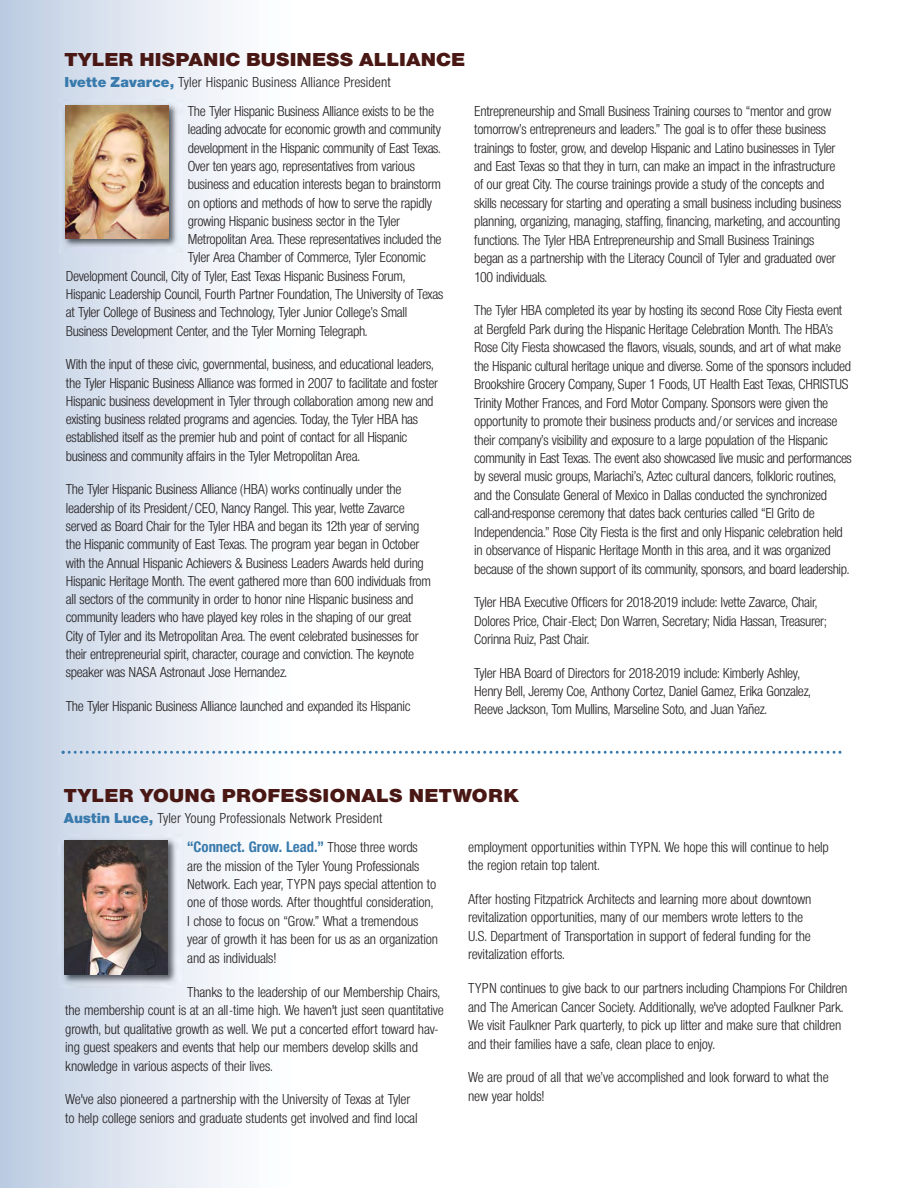
<style>
.page{position:relative;width:918px;height:1188px;background:#fff}
.page>*{position:absolute;margin:0;border:0;box-sizing:border-box;transform-origin:0 0}
.t1{font:19.5px "Nimbus San Nov T Blac";letter-spacing:.005em;color:#4a1814;scale:1.1 1}
.t2{font:700 condensed 15.75px "Nimbus San Nov T";color:#387aac}
.t3{font:condensed 15px/18.5px "Nimbus San Nov T";letter-spacing:-.02em;color:#231f20}
.t4{font:condensed 15px "Nimbus San Nov T";letter-spacing:.005em;color:#231f20}
.s1{font-family:"Nimbus San Nov T Blac";font-stretch:normal;color:#387aac}
.s2{font-weight:400;font-size:15px;color:#231f20}
</style>
<div class="page">
<img style="left:59px;top:100px;width:123px;height:153px">
<img style="left:65px;top:106px;width:103px;height:132px">
<img style="left:58px;top:835px;width:123px;height:153px">
<img style="left:64px;top:840px;width:104px;height:135px">
<svg style="left:62px;top:751px;width:779px;height:3px"></svg>
<h1 class="t1" style="left:65px;top:53px;width:366px">TYLER HISPANIC BUSINESS ALLIANCE</h1>
<p class="t4" style="left:64px;top:74px;width:328px"><span class="s1">Ivette Zavarce,</span> Tyler Hispanic Business Alliance President</p>
<p class="t3" style="left:188px;top:102px;width:248px">The Tyler Hispanic Business Alliance exists to be the</p>
<p class="t3" style="left:188px;top:120px;width:254px">leading advocate for economic growth and community</p>
<p class="t3" style="left:188px;top:138px;width:254px">development in the Hispanic community of East Texas.</p>
<p class="t3" style="left:188px;top:157px;width:229px">Over ten years ago, representatives from various</p>
<p class="t3" style="left:188px;top:175px;width:255px">business and education interests began to brainstorm</p>
<p class="t3" style="left:188px;top:193px;width:245px">on options and methods of how to serve the rapidly</p>
<p class="t3" style="left:188px;top:212px;width:214px">growing Hispanic business sector in the Tyler</p>
<p class="t3" style="left:188px;top:230px;width:255px">Metropolitan Area. These representatives included the</p>
<p class="t3" style="left:188px;top:248px;width:240px">Tyler Area Chamber of Commerce, Tyler Economic</p>
<p class="t3" style="left:66px;top:267px;width:341px">Development Council, City of Tyler, East Texas Hispanic Business Forum,</p>
<p class="t3" style="left:66px;top:285px;width:379px">Hispanic Leadership Council, Fourth Partner Foundation, The University of Texas</p>
<p class="t3" style="left:66px;top:303px;width:343px">at Tyler College of Business and Technology, Tyler Junior College’s Small</p>
<p class="t3" style="left:66px;top:321px;width:303px">Business Development Center, and the Tyler Morning Telegraph.</p>
<p class="t3" style="left:66px;top:355px;width:374px">With the input of these civic, governmental, business, and educational leaders, the Tyler Hispanic Business Alliance was formed in 2007 to facilitate and foster Hispanic business development in Tyler through collaboration among new and existing business related programs and agencies. Today, the Tyler HBA has established itself as the premier hub and point of contact for all Hispanic business and community affairs in the Tyler Metropolitan Area.</p>
<p class="t3" style="left:66px;top:480px;width:366px">The Tyler Hispanic Business Alliance (HBA) works continually under the leadership of its President/CEO, Nancy Rangel. This year, Ivette Zavarce served as Board Chair for the Tyler HBA and began its 12th year of serving the Hispanic community of East Texas. The program year began in October with the Annual Hispanic Achievers &amp; Business Leaders Awards held during Hispanic Heritage Month. The event gathered more than 600 individuals from all sectors of the community in order to honor nine Hispanic business and community leaders who have played key roles in the shaping of our great City of Tyler and its Metropolitan Area. The event celebrated businesses for their entrepreneurial spirit, character, courage and conviction. The keynote speaker was NASA Astronaut Jose Hernandez.</p>
<p class="t3" style="left:66px;top:697px;width:346px">The Tyler Hispanic Business Alliance launched and expanded its Hispanic</p>
<p class="t3" style="left:474px;top:102px;width:369px">Entrepreneurship and Small Business Training courses to “mentor and grow tomorrow’s entrepreneurs and leaders.” The goal is to offer these business trainings to foster, grow, and develop Hispanic and Latino businesses in Tyler and East Texas so that they in turn, can make an impact in the infrastructure of our great City. The course trainings provide a study of the concepts and skills necessary for starting and operating a small business including business planning, organizing, managing, staffing, financing, marketing, and accounting functions. The Tyler HBA Entrepreneurship and Small Business Trainings began as a partnership with the Literacy Council of Tyler and graduated over 100 individuals.</p>
<p class="t3" style="left:474px;top:301px;width:379px">The Tyler HBA completed its year by hosting its second Rose City Fiesta event at Bergfeld Park during the Hispanic Heritage Celebration Month. The HBA’s Rose City Fiesta showcased the flavors, visuals, sounds, and art of what make the Hispanic cultural heritage unique and diverse. Some of the sponsors included Brookshire Grocery Company, Super 1 Foods, UT Health East Texas, CHRISTUS Trinity Mother Frances, and Ford Motor Company. Sponsors were given the opportunity to promote their business products and/or services and increase their company’s visibility and exposure to a large population of the Hispanic community in East Texas. The event also showcased live music and performances by several music groups, Mariachi’s, Aztec cultural dancers, folkloric routines, and the Consulate General of Mexico in Dallas conducted the synchronized call-and-response ceremony that dates back centuries called “El Grito de Independencia.” Rose City Fiesta is the first and only Hispanic celebration held in observance of Hispanic Heritage Month in this area, and it was organized because of the shown support of its community, sponsors, and board leadership.</p>
<p class="t3" style="left:474px;top:593px;width:354px">Tyler HBA Executive Officers for 2018-2019 include: Ivette Zavarce, Chair,<br>Dolores Price, Chair-Elect; Don Warren, Secretary; Nidia Hassan, Treasurer;<br>Corinna Ruiz, Past Chair.</p>
<p class="t3" style="left:474px;top:663px;width:338px">Tyler HBA Board of Directors for 2018-2019 include: Kimberly Ashley,<br>Henry Bell, Jeremy Coe, Anthony Cortez, Daniel Gamez, Erika Gonzalez,<br>Reeve Jackson, Tom Mullins, Marseline Soto, and Juan Yañez.</p>
<h1 class="t1" style="left:64px;top:789px;width:415px">TYLER YOUNG PROFESSIONALS NETWORK</h1>
<p class="t4" style="left:64px;top:810px;width:320px"><span class="s1">Austin Luce,</span> Tyler Young Professionals Network President</p>
<p class="t2" style="left:187px;top:841px;width:232px">“Connect. Grow. Lead.” <span class="s2">Those three words</span></p>
<p class="t3" style="left:187px;top:856px;width:252px">are the mission of the Tyler Young Professionals Network. Each year, TYPN pays special attention to one of those words. After thoughtful consideration, I chose to focus on “Grow.” What a tremendous year of growth it has been for us as an organization and as individuals!</p>
<p class="t3" style="left:65px;top:982px;width:380px;text-indent:122px">Thanks to the leadership of our Membership Chairs, the membership count is at an all-time high. We haven't just seen quantitative growth, but qualitative growth as well. We put a concerted effort toward hav&shy;ing guest speakers and events that help our members develop skills and knowledge in various aspects of their lives.</p>
<p class="t3" style="left:65px;top:1090px;width:354px">We've also pioneered a partnership with the University of Texas at Tyler to help college seniors and graduate students get involved and find local</p>
<p class="t3" style="left:468px;top:837px;width:362px">employment opportunities within TYPN. We hope this will continue to help the region retain top talent.</p>
<p class="t3" style="left:468px;top:890px;width:345px">After hosting Fitzpatrick Architects and learning more about downtown revitalization opportunities, many of our members wrote letters to the U.S. Department of Transportation in support of federal funding for the revitalization efforts.</p>
<p class="t3" style="left:468px;top:979px;width:381px">TYPN continues to give back to our partners including Champions For Children and The American Cancer Society. Additionally, we've adopted Faulkner Park.<br>We visit Faulkner Park quarterly, to pick up litter and make sure that children and their families have a safe, clean place to enjoy.</p>
<p class="t3" style="left:468px;top:1068px;width:362px">We are proud of all that we’ve accomplished and look forward to what the new year holds!</p>
</div>
